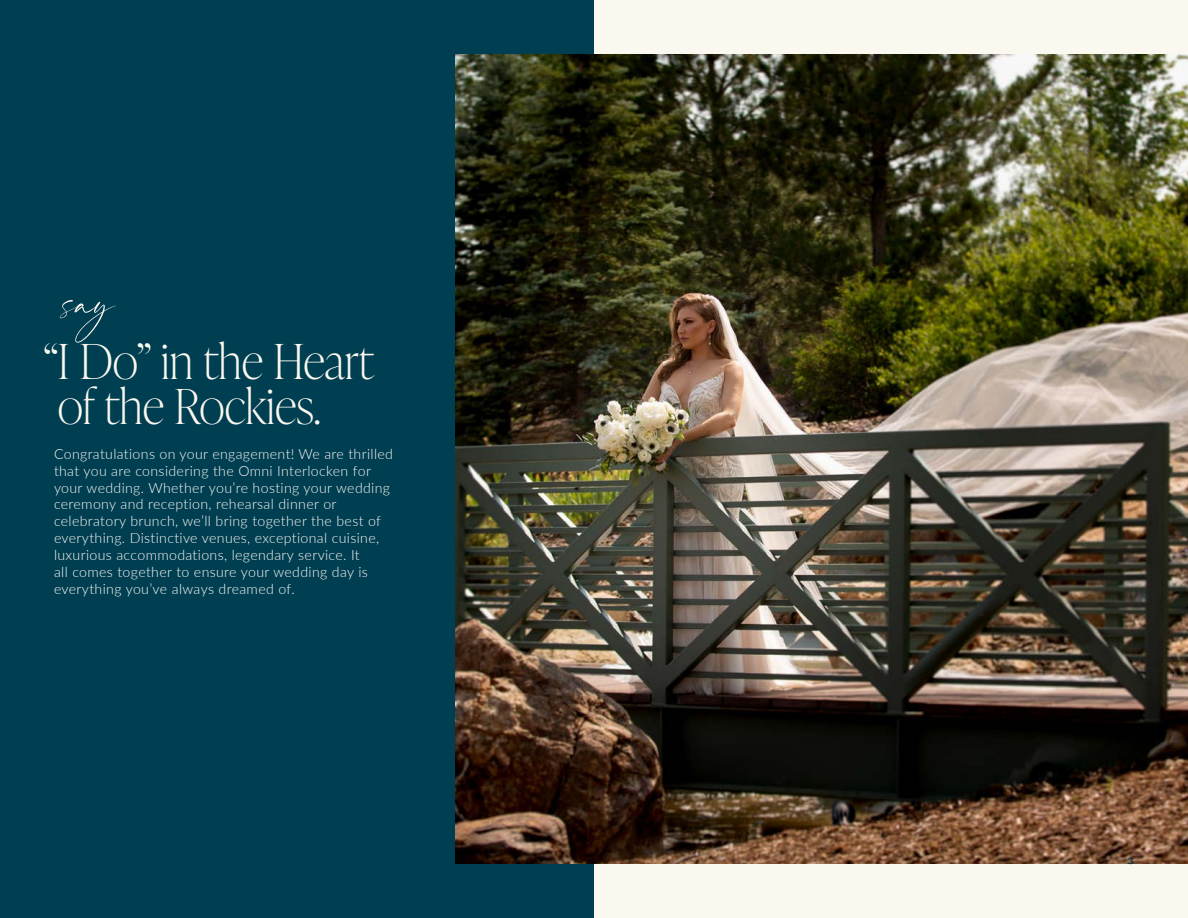
<style>
.page{position:relative;width:1188px;height:918px;background:#fbf8ef}
.page>*{position:absolute;margin:0;border:0;box-sizing:border-box;transform-origin:0 0}
.t1{font:51px "Felicity";color:#fbf8ef}
.Larger_header{font:100 48.15px "Ivy Presto Display";color:#fbf8ef}
._4_-_Body_copy{font:300 14.1px/17px "Lato";letter-spacing:.025em;color:#fcfaf3}
.t2{font:500 9px "Sweet Sans Pro";color:#003e52}
</style>
<div class="page">
<div style="left:0;top:0;width:594px;height:918px;background:#003e52"></div>
<img style="left:456px;top:54px;width:732px;height:810px">
<p class="t1" style="left:60px;top:265px;width:55px">say</p>
<p class="Larger_header" style="left:44px;top:327px;width:332px">“I Do” in the Heart</p>
<p class="Larger_header" style="left:58px;top:372px;width:265px">of the Rockies.</p>
<p class="_4_-_Body_copy" style="left:54px;top:445px;width:340px">Congratulations on your engagement! We are thrilled that you are considering the Omni Interlocken for your wedding. Whether you’re hosting your wedding ceremony and reception, rehearsal dinner or celebratory brunch, we’ll bring together the best of everything. Distinctive venues, exceptional cuisine, luxurious accommodations, legendary service. It<br>all comes together to ensure your wedding day is everything you’ve always dreamed of.</p>
<p class="t2" style="left:1127px;top:854px;width:8px">3</p>
</div>
